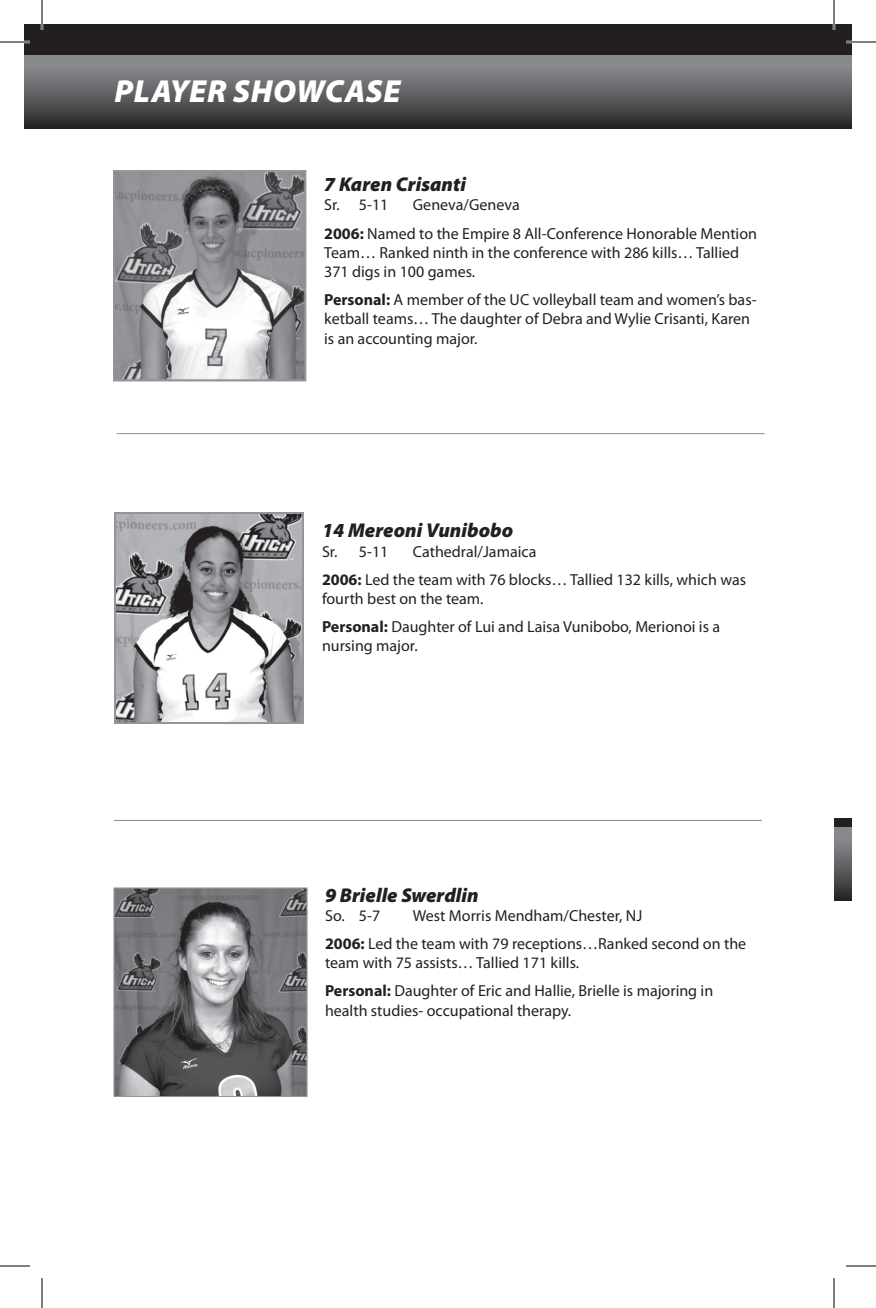
<style>
.page{position:relative;width:876px;height:1308px;background:#fff}
.page>*{position:absolute;margin:0;border:0;box-sizing:border-box;transform-origin:0 0}
.t1{font:italic 900 32px "Myriad Pro";letter-spacing:.02em;color:#fff}
.t2{font:italic 900 20px "Myriad Pro";color:#231f20}
.t3{font:16px/28.2px "Myriad Pro";color:#231f20}
.s1{font-weight:700}
</style>
<div class="page">
<hr style="left:117px;top:433px;width:648px;height:1px;background:#87898c">
<hr style="left:114px;top:820px;width:648px;height:1px;background:#87898c">
<img style="left:116px;top:173px;width:187px;height:205px">
<img style="left:116px;top:890px;width:189px;height:205px">
<div style="left:24px;top:53px;width:828px;height:75px;background:linear-gradient(to bottom,#979a9e,#2c2b2c)"></div>
<div style="left:24px;top:24px;width:828px;height:30px;background:#231f20"></div>
<div style="left:113px;top:170px;width:193px;height:211px;border:2px solid #939598"></div>
<div style="left:114px;top:888px;width:193px;height:209px;border:1px solid #939598"></div>
<div style="left:834px;top:826px;width:18px;height:74px;background:linear-gradient(to bottom,#979a9d,#2d2c2d)"></div>
<div style="left:834px;top:818px;width:18px;height:9px;background:#231f20"></div>
<img style="left:117px;top:515px;width:184px;height:206px">
<div style="left:114px;top:512px;width:190px;height:212px;border:2px solid #939598"></div>
<hr style="left:0;top:41px;width:30px;height:2px;background:#fff">
<hr style="left:846px;top:41px;width:30px;height:2px;background:#fff">
<hr style="left:41px;top:0;width:2px;height:30px;background:#fff">
<hr style="left:833px;top:0;width:2px;height:30px;background:#fff">
<hr style="left:0;top:42px;width:30px;height:1px;background:#000">
<hr style="left:846px;top:42px;width:30px;height:1px;background:#000">
<hr style="left:0;top:1266px;width:30px;height:1px;background:#000">
<hr style="left:846px;top:1266px;width:30px;height:1px;background:#000">
<hr style="left:42px;top:0;width:1px;height:30px;background:#000">
<hr style="left:42px;top:1278px;width:1px;height:30px;background:#000">
<hr style="left:834px;top:0;width:1px;height:30px;background:#000">
<hr style="left:834px;top:1278px;width:1px;height:30px;background:#000">
<h1 class="t1" style="left:115px;top:70px;width:288px">PLayer Showcase</h1>
<p class="t2" style="left:324px;top:171px;width:143px">7 Karen Crisanti</p>
<p class="t3" style="left:324px;top:191px;width:66px">Sr. 5-11</p>
<p class="t3" style="left:324px;top:191px;width:434px;text-indent:89px">Geneva/Geneva<br><span class="s1">2006:</span> Named to the Empire 8 All-Conference Honorable Mention</p>
<p class="t3" style="left:324px;top:243px;width:416px;line-height:19.2px">Team… Ranked ninth in the conference with 286 kills… Tallied<br>371 digs in 100 games.</p>
<p class="t3" style="left:324px;top:290px;width:434px;line-height:19.2px"><span class="s1">Personal:</span> A member of the UC volleyball team and women’s bas&shy;ketball teams… The daughter of Debra and Wylie Crisanti, Karen is an accounting major.</p>
<p class="t2" style="left:322px;top:517px;width:193px">14 Mereoni Vunibobo</p>
<p class="t3" style="left:322px;top:537px;width:68px">Sr. 5-11</p>
<p class="t3" style="left:322px;top:537px;width:426px;text-indent:91px">Cathedral/Jamaica<br><span class="s1">2006:</span> Led the team with 76 blocks… Tallied 132 kills, which was</p>
<p class="t3" style="left:322px;top:584px;width:400px">fourth best on the team.<br><span class="s1">Personal:</span> Daughter of Lui and Laisa Vunibobo, Merionoi is a</p>
<p class="t3" style="left:322px;top:632px;width:97px">nursing major.</p>
<p class="t2" style="left:325px;top:882px;width:155px">9 Brielle Swerdlin</p>
<p class="t3" style="left:325px;top:901px;width:57px">So. 5-7</p>
<p class="t3" style="left:325px;top:901px;width:423px;text-indent:88px">West Morris Mendham/Chester, NJ<br><span class="s1">2006:</span> Led the team with 79 receptions…Ranked second on the</p>
<p class="t3" style="left:325px;top:948px;width:390px">team with 75 assists… Tallied 171 kills.<br><span class="s1">Personal:</span> Daughter of Eric and Hallie, Brielle is majoring in</p>
<p class="t3" style="left:325px;top:996px;width:248px">health studies- occupational therapy.</p>
</div>
